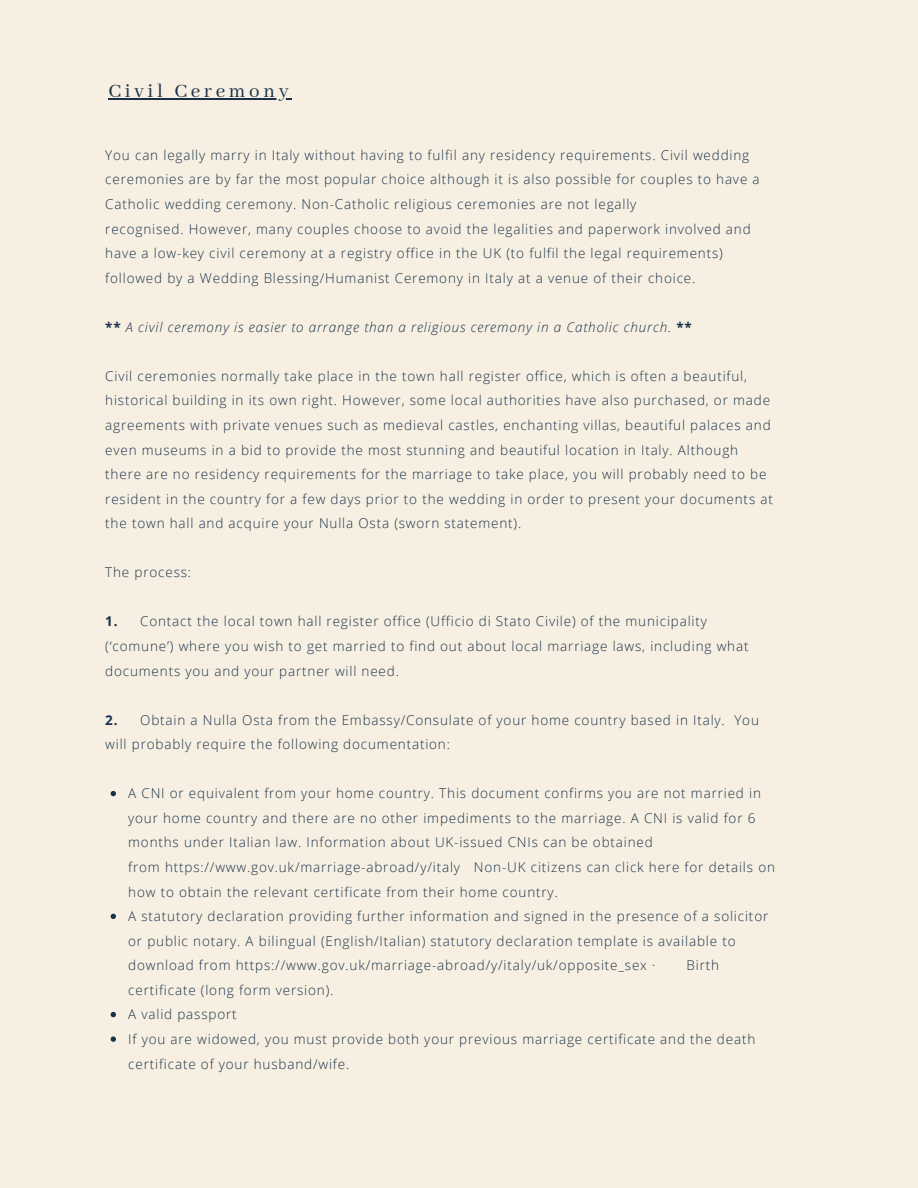
<style>
.page{position:relative;width:918px;height:1188px;background:#f7f0e2}
.page>*{position:absolute;margin:0;border:0;box-sizing:border-box;transform-origin:0 0}
.t1{font:21px "Abhaya Libre";letter-spacing:.175em;color:#1a3149}
.t2{font:300 13.5px/24.6px "Open Sans";letter-spacing:.06em;color:#1a3149}
.t3{font:italic 300 13.5px "Open Sans";letter-spacing:.06em;color:#1a3149}
.t4{font:700 13.5px "Open Sans";color:#1a3149}
.s1{font-weight:700;font-style:normal}
</style>
<div class="page">
<svg style="left:111px;top:791px;width:5px;height:5px"></svg>
<svg style="left:111px;top:914px;width:5px;height:5px"></svg>
<svg style="left:111px;top:1012px;width:5px;height:5px"></svg>
<svg style="left:111px;top:1036px;width:5px;height:6px"></svg>
<hr style="left:108px;top:99px;width:184px;height:1px;background:#1a3149">
<h1 class="t1" style="left:108px;top:80px;width:182px">Civil Ceremony</h1>
<p class="t2" style="left:105px;top:142px;width:656px">You can legally marry in Italy without having to fulfil any residency requirements. Civil wedding ceremonies are by far the most popular choice although it is also possible for couples to have a Catholic wedding ceremony. Non-Catholic religious ceremonies are not legally<br>recognised. However, many couples choose to avoid the legalities and paperwork involved and have a low-key civil ceremony at a registry office in the UK (to fulfil the legal requirements) followed by a Wedding Blessing/Humanist Ceremony in Italy at a venue of their choice.</p>
<p class="t3" style="left:105px;top:318px;width:588px"><span class="s1">**</span> A civil ceremony is easier to arrange than a religious ceremony in a Catholic church. <span class="s1">**</span></p>
<p class="t2" style="left:105px;top:363px;width:669px">Civil ceremonies normally take place in the town hall register office, which is often a beautiful, historical building in its own right. However, some local authorities have also purchased, or made agreements with private venues such as medieval castles, enchanting villas, beautiful palaces and even museums in a bid to provide the most stunning and beautiful location in Italy. Although there are no residency requirements for the marriage to take place, you will probably need to be resident in the country for a few days prior to the wedding in order to present your documents at the town hall and acquire your Nulla Osta (sworn statement).</p>
<p class="t2" style="left:105px;top:560px;width:87px">The process:</p>
<p class="t4" style="left:105px;top:612px;width:14px">1.</p>
<p class="t2" style="left:105px;top:609px;width:645px;text-indent:35px">Contact the local town hall register office (Ufficio di Stato Civile) of the municipality (‘comune’) where you wish to get married to find out about local marriage laws, including what documents you and your partner will need.</p>
<p class="t4" style="left:105px;top:710px;width:14px">2.</p>
<p class="t2" style="left:105px;top:707px;width:655px;text-indent:35px">Obtain a Nulla Osta from the Embassy/Consulate of your home country based in Italy. You will probably require the following documentation:</p>
<p class="t2" style="left:128px;top:781px;width:648px">A CNI or equivalent from your home country. This document confirms you are not married in your home country and there are no other impediments to the marriage. A CNI is valid for 6 months under Italian law. Information about UK-issued CNIs can be obtained<br>from https://www.gov.uk/marriage-abroad/y/italy Non-UK citizens can click here for details on how to obtain the relevant certificate from their home country.<br>A statutory declaration providing further information and signed in the presence of a solicitor or public notary. A bilingual (English/Italian) statutory declaration template is available to download from https://www.gov.uk/marriage-abroad/y/italy/uk/opposite_sex ·</p>
<p class="t2" style="left:687px;top:953px;width:34px">Birth</p>
<p class="t2" style="left:128px;top:977px;width:629px">certificate (long form version).<br>A valid passport<br>If you are widowed, you must provide both your previous marriage certificate and the death certificate of your husband/wife.</p>
</div>
